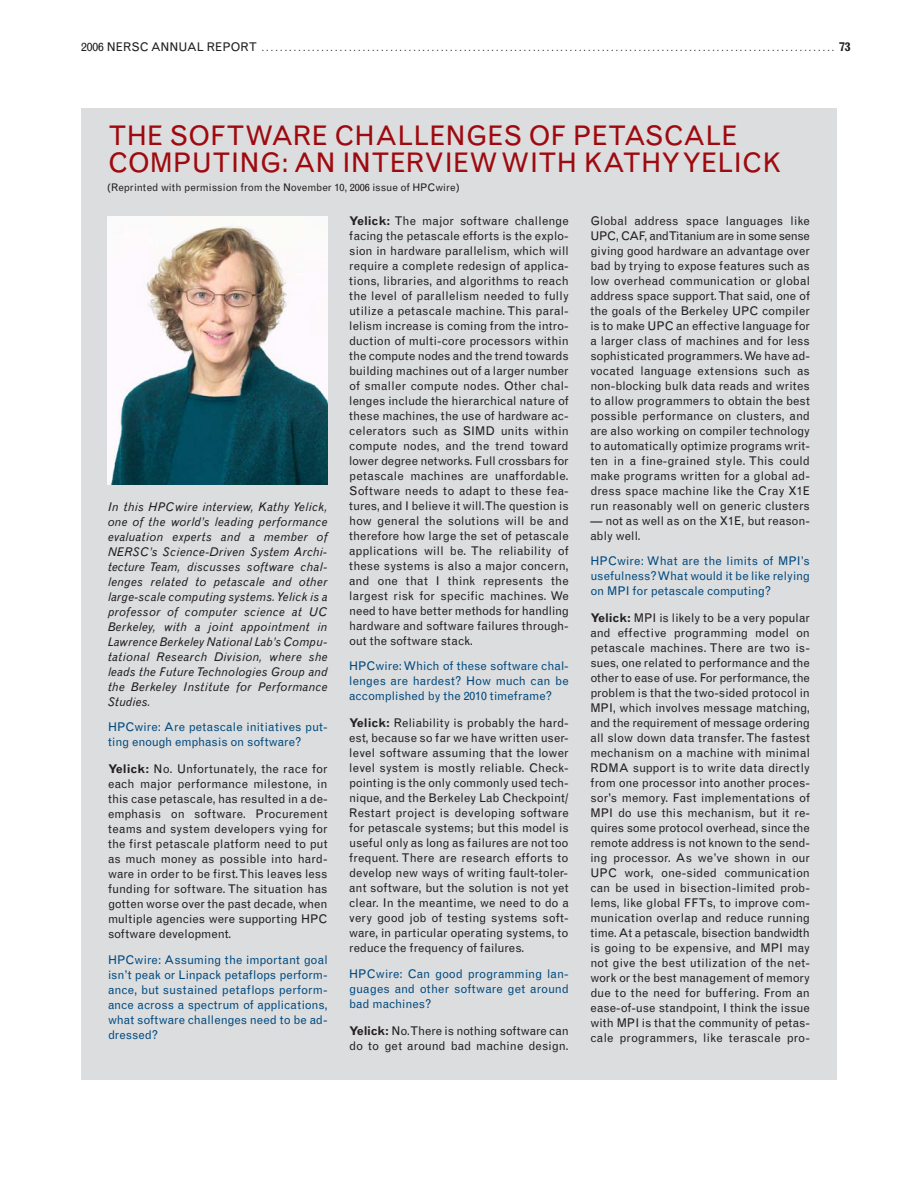
<style>
.page{position:relative;width:918px;height:1188px;background:#fff}
.page>*{position:absolute;margin:0;border:0;box-sizing:border-box;transform-origin:0 0}
.t1{font:27px/27px "Grotesque MT Std";color:#9e0a0f}
.t2{font:12px/15px "Grotesque MT Std";color:#231f20;text-align:justify}
.t3{font:12px/15px "Grotesque MT Std";color:#004a80;text-align:justify}
.t4{font:italic 12px/15px "Grotesque MT Std";letter-spacing:.01em;color:#231f20;text-align:justify}
.t5{font:10.5px "Grotesque MT Std";color:#231f20}
.t6{font:9px "Grotesque MT Std";color:#231f20}
.s1{font-size:12px}
.s2{font-weight:700;font-size:12px}
.s3{font-weight:700}
</style>
<div class="page">
<div style="left:81px;top:108px;width:756px;height:972px;background:#dcddde"></div>
<img style="left:108px;top:216px;width:220px;height:268px">
<p class="t6" style="left:81px;top:44px;width:771px"><span class="s1">2006 NERSC ANNUAL REPORT</span> . . . . . . . . . . . . . . . . . . . . . . . . . . . . . . . . . . . . . . . . . . . . . . . . . . . . . . . . . . . . . . . . . . . . . . . . . . . . . . . . . . . . . . . . . . . . . . . . . . . . . . . . . . . . . . . . . . . . . . . . . . . . . <span class="s2">73</span></p>
<h1 class="t1" style="left:108px;top:125px;width:675px">THE SOFTWARE CHALLENGES OF PETASCALE<br>COMPUTING: AN INTERVIEW WITH KATHY YELICK</h1>
<p class="t5" style="left:107px;top:183px;width:354px">(Reprinted with permission from the November 10, 2006 issue of HPCwire)</p>
<p class="t4" style="left:108px;top:500px;width:221px">In this HPCwire interview, Kathy Yelick, one of the world’s leading performance evaluation experts and a member of NERSC’s Science-Driven System Archi&shy;tecture Team, discusses software chal&shy;lenges related to petascale and other large-scale computing systems. Yelick is a professor of computer science at UC Berkeley, with a joint appointment in Lawrence Berkeley National Lab’s Compu&shy;tational Research Division, where she leads the Future Technologies Group and the Berkeley Institute for Performance Studies.</p>
<p class="t3" style="left:108px;top:720px;width:221px">HPCwire: Are petascale initiatives put&shy;ting enough emphasis on software?</p>
<p class="t2" style="left:108px;top:762px;width:221px"><span class="s3">Yelick:</span> No. Unfortunately, the race for each major performance milestone, in this case petascale, has resulted in a de&shy;emphasis on software. Procurement teams and system developers vying for the first petascale platform need to put as much money as possible into hard&shy;ware in order to be first. This leaves less funding for software. The situation has gotten worse over the past decade, when multiple agencies were supporting HPC software development.</p>
<p class="t3" style="left:108px;top:953px;width:221px">HPCwire: Assuming the important goal isn’t peak or Linpack petaflops perform&shy;ance, but sustained petaflops perform&shy;ance across a spectrum of applications, what software challenges need to be ad&shy;dressed?</p>
<p class="t2" style="left:349px;top:214px;width:221px"><span class="s3">Yelick:</span> The major software challenge facing the petascale efforts is the explo&shy;sion in hardware parallelism, which will require a complete redesign of applica&shy;tions, libraries, and algorithms to reach the level of parallelism needed to fully utilize a petascale machine. This paral&shy;lelism increase is coming from the intro&shy;duction of multi-core processors within the compute nodes and the trend towards building machines out of a larger number of smaller compute nodes. Other chal&shy;lenges include the hierarchical nature of these machines, the use of hardware ac&shy;celerators such as SIMD units within compute nodes, and the trend toward lower degree networks. Full crossbars for petascale machines are unaffordable.<br>Software needs to adapt to these fea&shy;tures, and I believe it will. The question is how general the solutions will be and therefore how large the set of petascale applications will be. The reliability of these systems is also a major concern, and one that I think represents the largest risk for specific machines. We need to have better methods for handling hardware and software failures through&shy;out the software stack.</p>
<p class="t3" style="left:349px;top:659px;width:221px">HPCwire: Which of these software chal&shy;lenges are hardest? How much can be accomplished by the 2010 timeframe?</p>
<p class="t2" style="left:349px;top:716px;width:221px"><span class="s3">Yelick:</span> Reliability is probably the hard&shy;est, because so far we have written user&shy;level software assuming that the lower level system is mostly reliable. Check&shy;pointing is the only commonly used tech&shy;nique, and the Berkeley Lab Checkpoint/ Restart project is developing software for petascale systems; but this model is useful only as long as failures are not too frequent. There are research efforts to develop new ways of writing fault-toler&shy;ant software, but the solution is not yet clear. In the meantime, we need to do a very good job of testing systems soft&shy;ware, in particular operating systems, to reduce the frequency of failures.</p>
<p class="t3" style="left:349px;top:967px;width:221px">HPCwire: Can good programming lan&shy;guages and other software get around bad machines?</p>
<p class="t2" style="left:349px;top:1024px;width:221px"><span class="s3">Yelick:</span> No. There is nothing software can do to get around bad machine design.</p>
<p class="t2" style="left:590px;top:214px;width:221px">Global address space languages like UPC, CAF, and Titanium are in some sense giving good hardware an advantage over bad by trying to expose features such as low overhead communication or global address space support. That said, one of the goals of the Berkeley UPC compiler is to make UPC an effective language for a larger class of machines and for less sophisticated programmers. We have ad&shy;vocated language extensions such as non-blocking bulk data reads and writes to allow programmers to obtain the best possible performance on clusters, and are also working on compiler technology to automatically optimize programs writ&shy;ten in a fine-grained style. This could make programs written for a global ad&shy;dress space machine like the Cray X1E run reasonably well on generic clusters</p>
<p class="t2" style="left:590px;top:514px;width:221px">— not as well as on the X1E, but reason&shy;ably well.</p>
<p class="t3" style="left:590px;top:554px;width:221px">HPCwire: What are the limits of MPI’s usefulness? What would it be like relying on MPI for petascale computing?</p>
<p class="t2" style="left:590px;top:611px;width:221px"><span class="s3">Yelick:</span> MPI is likely to be a very popular and effective programming model on petascale machines. There are two is&shy;sues, one related to performance and the other to ease of use. For performance, the problem is that the two-sided protocol in MPI, which involves message matching, and the requirement of message ordering all slow down data transfer. The fastest mechanism on a machine with minimal RDMA support is to write data directly from one processor into another proces&shy;sor’s memory. Fast implementations of MPI do use this mechanism, but it re&shy;quires some protocol overhead, since the remote address is not known to the send&shy;ing processor. As we’ve shown in our UPC work, one-sided communication can be used in bisection-limited prob&shy;lems, like global FFTs, to improve com&shy;munication overlap and reduce running time. At a petascale, bisection bandwidth is going to be expensive, and MPI may not give the best utilization of the net&shy;work or the best management of memory due to the need for buffering. From an ease-of-use standpoint, I think the issue with MPI is that the community of petas&shy;cale programmers, like terascale pro-</p>
</div>
